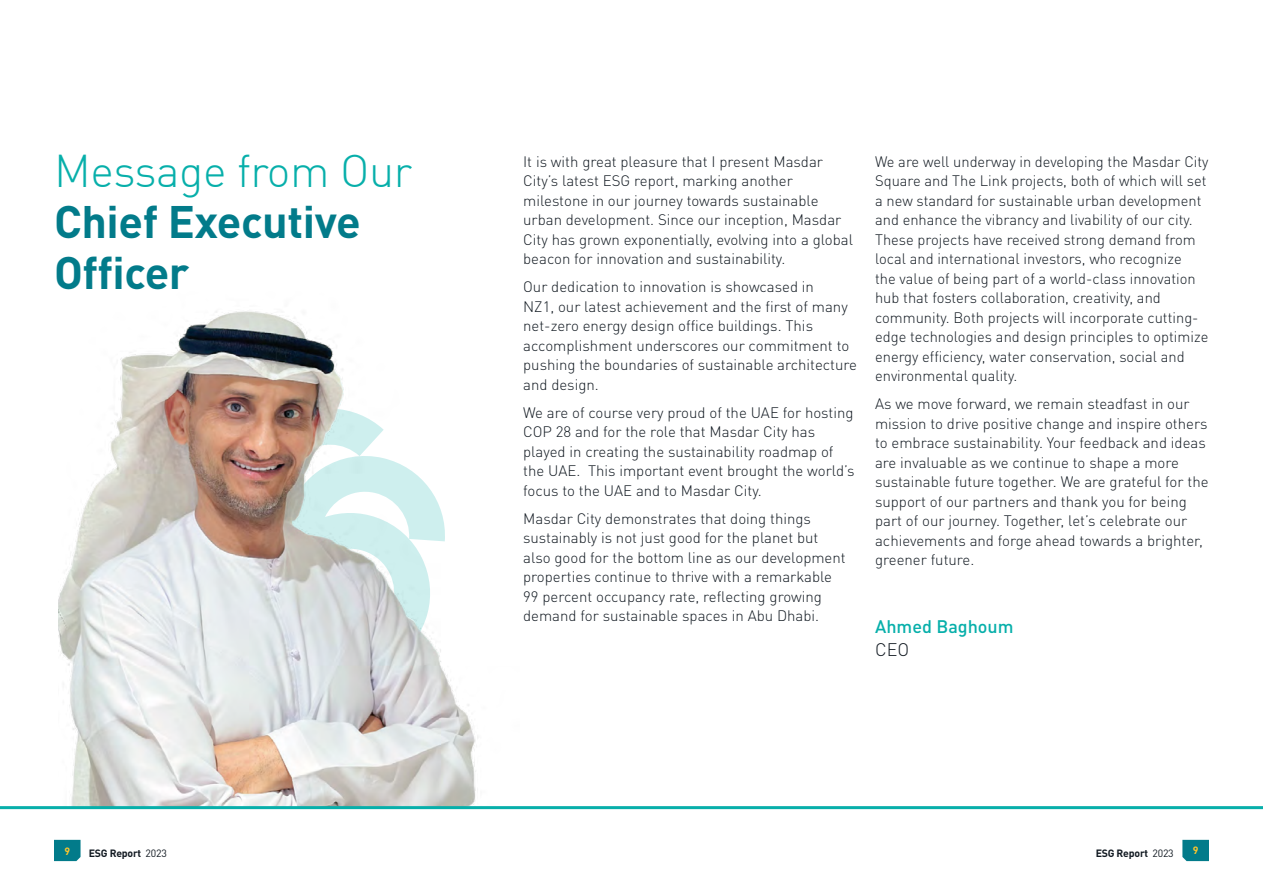
<style>
.page{position:relative;width:1263px;height:893px;background:#fff}
.page>*{position:absolute;margin:0;border:0;box-sizing:border-box;transform-origin:0 0}
.t1{font:700 45px/51px "DIN";letter-spacing:-.01em;color:#027b8a}
.t2{font:300 45px "DIN";letter-spacing:-.01em;color:#07afaa}
.t3{font:500 18px "DIN Pro";color:#07afaa}
.t4{font:300 18px "DIN Pro";color:#111921}
.t5{font:300 15px/19.5px "DIN Pro";color:#111921}
.t6{font:700 10.5px "DIN";letter-spacing:-.02em;color:#111921}
.t7{font:700 10.5px "DIN";color:#ffc62c}
.s1{font-family:"DIN Pro";font-weight:400}
</style>
<div class="page">
<img style="left:59px;top:311px;width:419px;height:495px">
<hr style="left:0;top:806px;width:1263px;height:3px;background:#07afaa">
<svg style="left:54px;top:840px;width:27px;height:21px"></svg>
<svg style="left:1182px;top:840px;width:27px;height:21px"></svg>
<h1 class="t2" style="left:54px;top:143px;width:360px">Message from Our</h1>
<h1 class="t1" style="left:54px;top:194px;width:308px">Chief Executive<br>Officer</h1>
<p class="t5" style="left:523px;top:150px;width:331px">It is with great pleasure that I present Masdar City’s latest ESG report, marking another milestone in our journey towards sustainable urban development. Since our inception, Masdar City has grown exponentially, evolving into a global beacon for innovation and sustainability.</p>
<p class="t5" style="left:523px;top:276px;width:335px">Our dedication to innovation is showcased in<br>NZ1, our latest achievement and the first of many net-zero energy design office buildings. This accomplishment underscores our commitment to pushing the boundaries of sustainable architecture and design.</p>
<p class="t5" style="left:523px;top:401px;width:333px">We are of course very proud of the UAE for hosting COP 28 and for the role that Masdar City has played in creating the sustainability roadmap of the UAE. This important event brought the world’s focus to the UAE and to Masdar City.</p>
<p class="t5" style="left:523px;top:507px;width:324px">Masdar City demonstrates that doing things sustainably is not just good for the planet but also good for the bottom line as our development properties continue to thrive with a remarkable 99 percent occupancy rate, reflecting growing demand for sustainable spaces in Abu Dhabi.</p>
<p class="t5" style="left:875px;top:150px;width:335px">We are well underway in developing the Masdar City Square and The Link projects, both of which will set a new standard for sustainable urban development and enhance the vibrancy and livability of our city.<br>These projects have received strong demand from local and international investors, who recognize<br>the value of being part of a world-class innovation hub that fosters collaboration, creativity, and community. Both projects will incorporate cutting&shy;edge technologies and design principles to optimize energy efficiency, water conservation, social and environmental quality.</p>
<p class="t5" style="left:875px;top:393px;width:335px">As we move forward, we remain steadfast in our mission to drive positive change and inspire others to embrace sustainability. Your feedback and ideas are invaluable as we continue to shape a more sustainable future together. We are grateful for the support of our partners and thank you for being part of our journey. Together, let’s celebrate our achievements and forge ahead towards a brighter, greener future.</p>
<p class="t3" style="left:875px;top:612px;width:140px">Ahmed Baghoum</p>
<p class="t4" style="left:875px;top:635px;width:36px">CEO</p>
<p class="t7" style="left:64px;top:844px;width:7px">9</p>
<p class="t6" style="left:89px;top:847px;width:80px">ESG Report <span class="s1">2023</span></p>
<p class="t6" style="left:1096px;top:847px;width:80px">ESG Report <span class="s1">2023</span></p>
<p class="t7" style="left:1193px;top:843px;width:7px">9</p>
</div>
